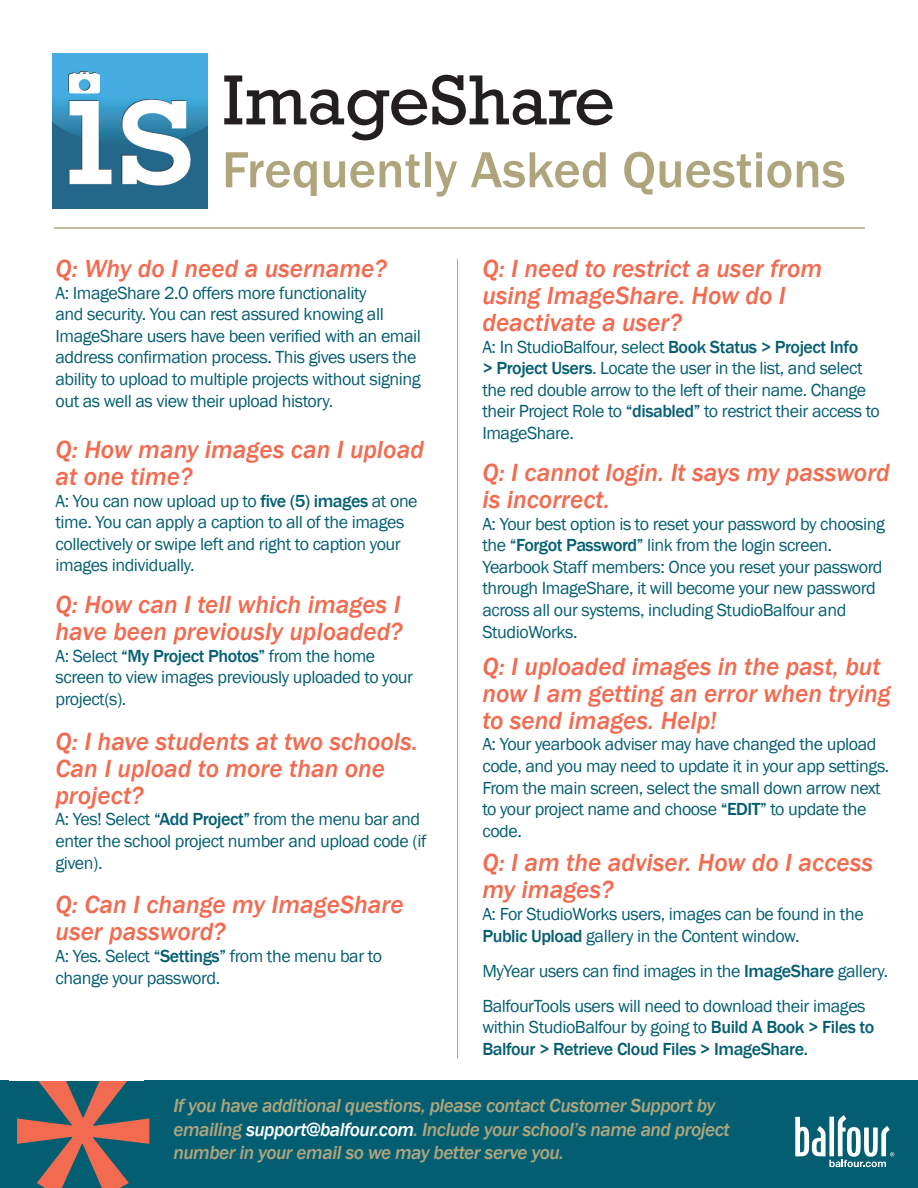
<style>
.page{position:relative;width:918px;height:1188px;background:#fff}
.page>*{position:absolute;margin:0;border:0;box-sizing:border-box;transform-origin:0 0}
.t1{font:72px "Rockwell";color:#231f20}
.t2{font:500 52.5px "Franklin Gothic";color:#aea57d}
.t3{font:italic 500 25.5px/27px "Franklin Gothic";color:#f26b50}
.t4{font:italic 500 19.5px/23.4px "Franklin Gothic";letter-spacing:-.025em;color:#aea57d}
.t5{font:18px/21.6px "Franklin Gothic";letter-spacing:-.025em;color:#045e72}
.t6{font:500 18px/21.6px "Franklin Gothic";letter-spacing:-.025em;color:#045e72}
.s1{font-weight:500}
.s2{font-weight:400}
.s3{color:#fff}
</style>
<div class="page">
<div style="left:0;top:1080px;width:918px;height:108px;background:#045e72"></div>
<img style="left:53px;top:54px;width:154px;height:154px">
<hr style="left:54px;top:227px;width:811px;height:2px;background:#aea57d">
<hr style="left:457px;top:259px;width:1px;height:799px;background:#aea57d">
<svg style="left:17px;top:1080px;width:132px;height:108px"></svg>
<svg style="left:795px;top:1115px;width:99px;height:52px"></svg>
<h1 class="t1" style="left:222px;top:59px;width:395px">ImageShare</h1>
<h2 class="t2" style="left:222px;top:137px;width:625px">Frequently Asked Questions</h2>
<h3 class="t3" style="left:56px;top:255px;width:333px">Q: Why do I need a username?</h3>
<p class="t5" style="left:56px;top:282px;width:367px">A: ImageShare 2.0 offers more functionality<br>and security. You can rest assured knowing all ImageShare users have been verified with an email address confirmation process. This gives users the ability to upload to multiple projects without signing out as well as view their upload history.</p>
<h3 class="t3" style="left:56px;top:436px;width:370px">Q: How many images can I upload at one time?</h3>
<p class="t5" style="left:56px;top:490px;width:364px">A: You can now upload up to <span class="s1">five (5) images</span> at one time. You can apply a caption to all of the images collectively or swipe left and right to caption your images individually.</p>
<h3 class="t3" style="left:56px;top:591px;width:349px">Q: How can I tell which images I have been previously uploaded?</h3>
<p class="t5" style="left:56px;top:645px;width:359px">A: Select <span class="s1">“My Project Photos”</span> from the home screen to view images previously uploaded to your project(s).</p>
<h3 class="t3" style="left:56px;top:728px;width:364px">Q: I have students at two schools.<br>Can I upload to more than one project?</h3>
<p class="t5" style="left:56px;top:809px;width:372px">A: Yes! Select <span class="s1">“Add Project”</span> from the menu bar and enter the school project number and upload code (if given).</p>
<h3 class="t3" style="left:56px;top:892px;width:350px">Q: Can I change my ImageShare user password?</h3>
<p class="t5" style="left:56px;top:946px;width:328px">A: Yes. Select <span class="s1">“Settings”</span> from the menu bar to change your password.</p>
<h3 class="t3" style="left:482px;top:255px;width:341px">Q: I need to restrict a user from using ImageShare. How do I deactivate a user?</h3>
<p class="t5" style="left:482px;top:336px;width:399px">A: In StudioBalfour, select <span class="s1">Book Status &gt; Project Info<br>&gt; Project Users</span>. Locate the user in the list, and select the red double arrow to the left of their name. Change their Project Role to <span class="s1">“disabled”</span> to restrict their access to ImageShare.</p>
<h3 class="t3" style="left:482px;top:459px;width:409px">Q: I cannot login. It says my password is incorrect.</h3>
<p class="t5" style="left:482px;top:513px;width:404px">A: Your best option is to reset your password by choosing the <span class="s1">“Forgot Password”</span> link from the login screen.<br>Yearbook Staff members: Once you reset your password through ImageShare, it will become your new password across all our systems, including StudioBalfour and StudioWorks.</p>
<h3 class="t3" style="left:482px;top:653px;width:410px">Q: I uploaded images in the past, but now I am getting an error when trying to send images. Help!</h3>
<p class="t5" style="left:482px;top:734px;width:409px">A: Your yearbook adviser may have changed the upload code, and you may need to update it in your app settings.<br>From the main screen, select the small down arrow next to your project name and choose <span class="s1">“EDIT”</span> to update the code.</p>
<h3 class="t3" style="left:482px;top:850px;width:392px">Q: I am the adviser. How do I access my images?</h3>
<p class="t5" style="left:482px;top:904px;width:383px">A: For StudioWorks users, images can be found in the<br><span class="s1">Public Upload</span> gallery in the Content window.</p>
<p class="t5" style="left:482px;top:953px;width:407px;line-height:35.1px">MyYear users can find images in the <span class="s1">ImageShare</span> gallery.<br>BalfourTools users will need to download their images</p>
<p class="t6" style="left:482px;top:1017px;width:393px"><span class="s2">within StudioBalfour by going to</span> Build A Book &gt; Files to<br>Balfour &gt; Retrieve Cloud Files &gt; ImageShare.</p>
<p class="t4" style="left:173px;top:1094px;width:558px">If you have additional questions, please contact Customer Support by emailing <span class="s3">support@balfour.com</span>. Include your school’s name and project number in your email so we may better serve you.</p>
</div>
